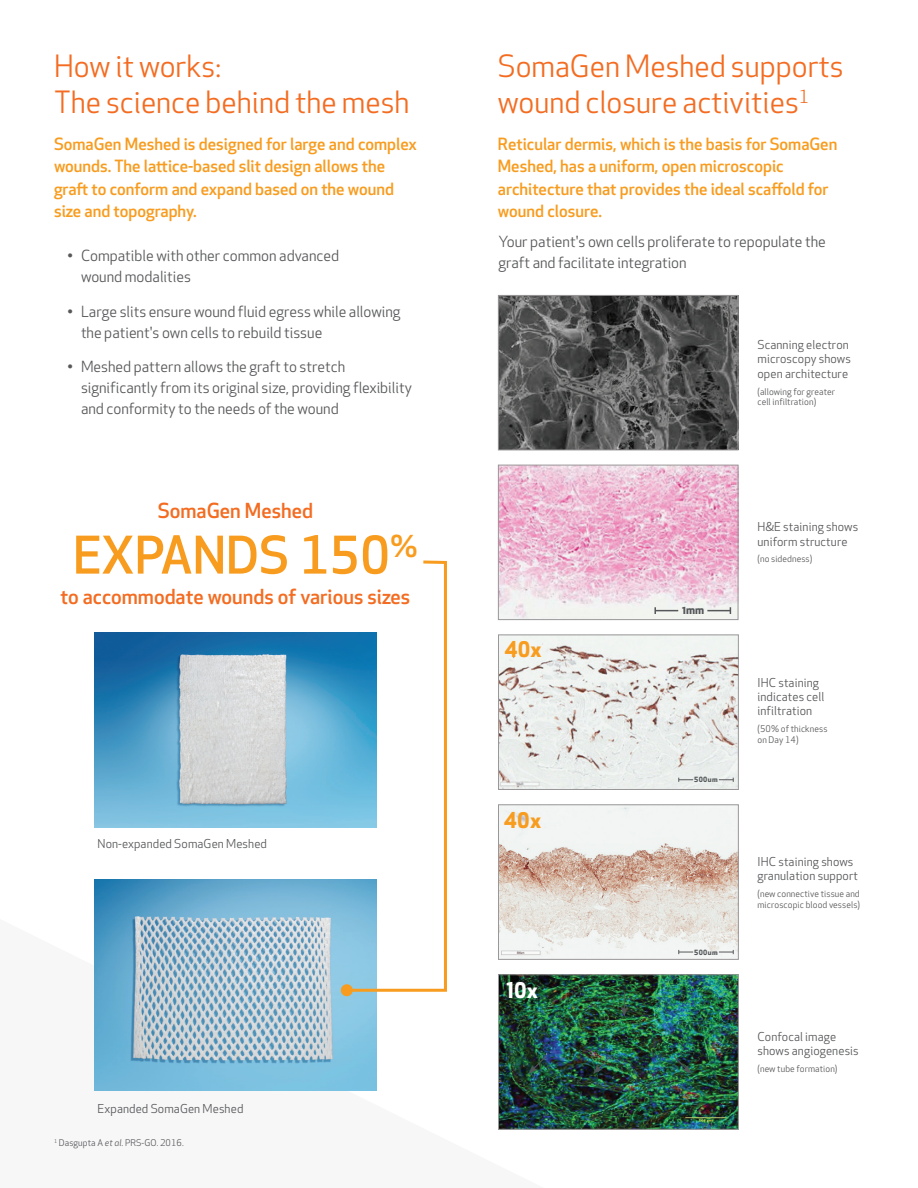
<style>
.page{position:relative;width:918px;height:1188px;background:#fff}
.page>*{position:absolute;margin:0;border:0;box-sizing:border-box;transform-origin:0 0}
.t1{font:500 50.7px "Apex New";color:#f89c1f}
.t2{font:30px/36px "Apex New";color:#f36c21}
.t3{font:700 21px "Apex New";letter-spacing:.01em;color:#f89c1f}
.t4{font:700 21px "Apex New";color:#fff}
.t5{font:500 20.25px "Apex New";color:#f36c21}
.t6{font:500 16.5px/22.5px "Apex New";color:#f89c1f}
.t7{font:15px/21px "Apex New";color:#57585a}
.t8{font:12px/14.4px "Apex New";letter-spacing:.01em;color:#57585a}
.t9{font:700 11.25px "Apex New";color:#545759}
.t10{font:9px/10.8px "Apex New";letter-spacing:.01em;color:#57585a}
.t11{font:700 7.05px "Apex New";letter-spacing:.06em;color:#545759}
.s1{font-style:italic}
</style>
<div class="page">
<img style="left:500px;top:297px;width:236px;height:151px">
<div style="left:498px;top:295px;width:240px;height:155px;border:1px solid #9a9799"></div>
<img style="left:500px;top:467px;width:236px;height:151px">
<div style="left:498px;top:465px;width:240px;height:155px;border:1px solid #9a9799"></div>
<img style="left:500px;top:807px;width:237px;height:151px">
<div style="left:498px;top:805px;width:241px;height:155px;border:1px solid #9a9799"></div>
<img style="left:500px;top:637px;width:237px;height:151px">
<div style="left:498px;top:635px;width:241px;height:155px;border:1px solid #9a9799"></div>
<img style="left:500px;top:977px;width:237px;height:151px">
<div style="left:498px;top:975px;width:241px;height:155px;border:1px solid #9a9799"></div>
<svg style="left:621px;top:993px;width:7px;height:24px"></svg>
<svg style="left:674px;top:1056px;width:17px;height:18px"></svg>
<svg style="left:593px;top:1056px;width:18px;height:18px"></svg>
<svg style="left:529px;top:1056px;width:17px;height:18px"></svg>
<img style="left:95px;top:879px;width:281px;height:212px">
<img style="left:95px;top:632px;width:249px;height:196px">
<svg style="left:344px;top:560px;width:103px;height:433px"></svg>
<div style="left:341px;top:984px;width:12px;height:12px;background:#f89c1f;border-radius:50%"></div>
<svg style="left:707px;top:607px;width:24px;height:7px"></svg>
<svg style="left:654px;top:607px;width:24px;height:7px"></svg>
<svg style="left:719px;top:778px;width:15px;height:4px"></svg>
<svg style="left:678px;top:778px;width:15px;height:4px"></svg>
<svg style="left:719px;top:950px;width:15px;height:4px"></svg>
<svg style="left:678px;top:950px;width:15px;height:4px"></svg>
<p class="t2" style="left:54px;top:48px;width:357px">How it works:<br>The science behind the mesh</p>
<p class="t6" style="left:54px;top:132px;width:364px">SomaGen Meshed is designed for large and complex wounds. The lattice-based slit design allows the graft to conform and expand based on the wound size and topography.</p>
<p class="t7" style="left:81px;top:245px;width:260px;text-indent:-14px">• Compatible with other common advanced wound modalities</p>
<p class="t7" style="left:81px;top:301px;width:321px;text-indent:-14px">• Large slits ensure wound fluid egress while allowing the patient's own cells to rebuild tissue</p>
<p class="t7" style="left:81px;top:356px;width:332px;text-indent:-14px">• Meshed pattern allows the graft to stretch significantly from its original size, providing flexibility and conformity to the needs of the wound</p>
<p class="t5" style="left:158px;top:497px;width:157px">SomaGen Meshed</p>
<p class="t1" style="left:73px;top:521px;width:346px">EXPANDS 150<sup>%</sup></p>
<p class="t5" style="left:61px;top:583px;width:351px">to accommodate wounds of various sizes</p>
<p class="t8" style="left:98px;top:837px;width:171px">Non-expanded SomaGen Meshed</p>
<p class="t8" style="left:98px;top:1102px;width:147px">Expanded SomaGen Meshed</p>
<p class="t10" style="left:54px;top:1137px;width:131px"><sup>1</sup> Dasgupta A <span class="s1">et al.</span> PRS-GO. 2016.</p>
<p class="t2" style="left:498px;top:48px;width:347px">SomaGen Meshed supports wound closure activities<sup>1</sup></p>
<p class="t6" style="left:498px;top:132px;width:341px">Reticular dermis, which is the basis for SomaGen Meshed, has a uniform, open microscopic architecture that provides the ideal scaffold for wound closure.</p>
<p class="t7" style="left:499px;top:231px;width:329px">Your patient's own cells proliferate to repopulate the graft and facilitate integration</p>
<p class="t8" style="left:757px;top:337px;width:95px">Scanning electron microscopy shows open architecture</p>
<p class="t10" style="left:757px;top:386px;width:79px">(allowing for greater cell infiltration)</p>
<p class="t3" style="left:504px;top:635px;width:39px">40x</p>
<p class="t3" style="left:504px;top:805px;width:39px">40x</p>
<p class="t4" style="left:506px;top:975px;width:33px">10x</p>
<p class="t9" style="left:682px;top:602px;width:24px">1mm</p>
<p class="t11" style="left:694px;top:775px;width:25px">500um</p>
<p class="t11" style="left:694px;top:947px;width:25px">500um</p>
<p class="t8" style="left:757px;top:520px;width:102px">H&amp;E staining shows uniform structure</p>
<p class="t10" style="left:757px;top:554px;width:56px">(no sidedness)</p>
<p class="t8" style="left:757px;top:675px;width:68px">IHC staining indicates cell infiltration</p>
<p class="t10" style="left:757px;top:724px;width:72px">(50% of thickness on Day 14)</p>
<p class="t8" style="left:757px;top:854px;width:102px">IHC staining shows granulation support</p>
<p class="t10" style="left:757px;top:888px;width:104px">(new connective tissue and microscopic blood vessels)</p>
<p class="t8" style="left:757px;top:1029px;width:103px">Confocal image shows angiogenesis</p>
<p class="t10" style="left:757px;top:1063px;width:81px">(new tube formation)</p>
</div>
